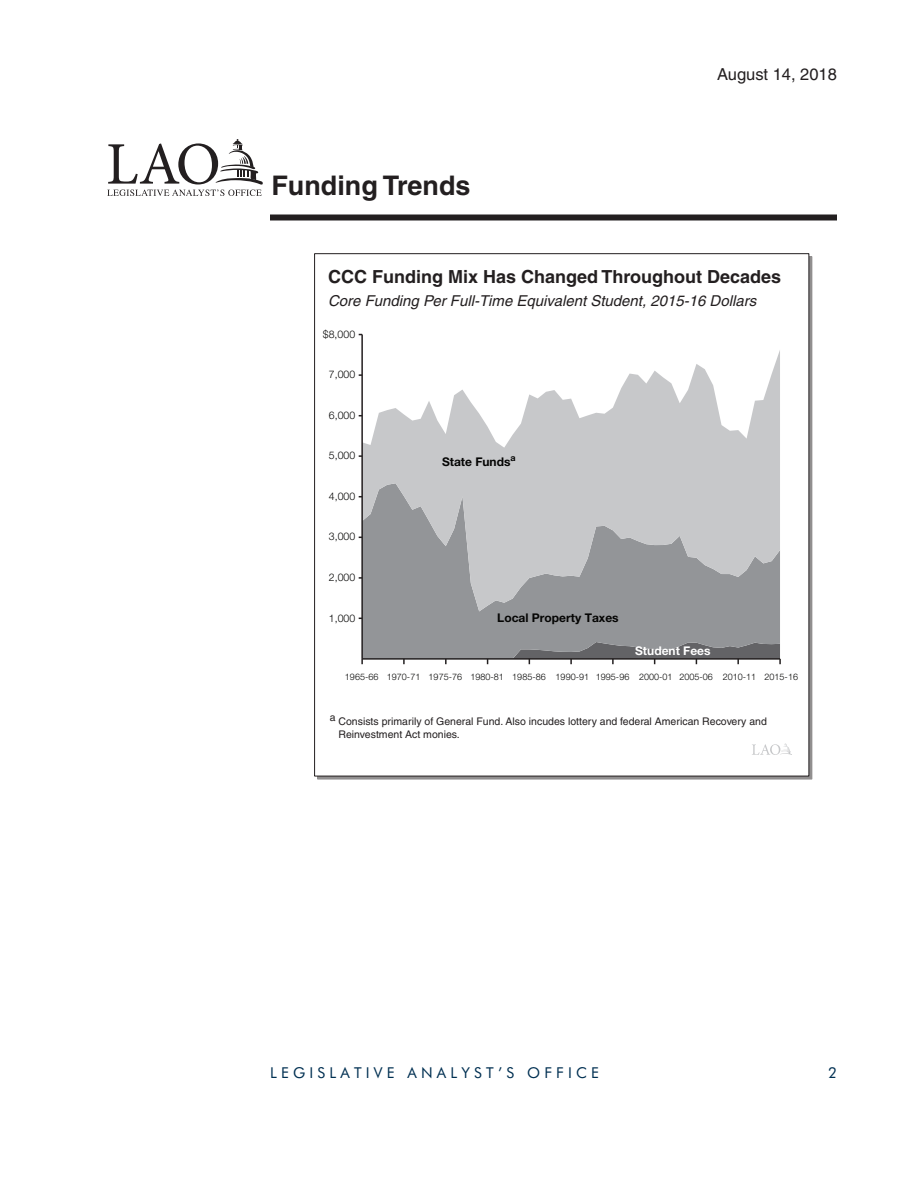
<style>
.page{position:relative;width:918px;height:1188px;background:#fff}
.page>*{position:absolute;margin:0;border:0;box-sizing:border-box;transform-origin:0 0}
.t1{font:700 27px "Helvetica";color:#231f20}
.t2{font:700 18px "Helvetica";color:#231f20}
.t3{font:16.5px "Helvetica";color:#231f20}
.t4{font:italic 15px "Helvetica";color:#231f20}
.t5{font:15px "Futura BT";letter-spacing:.28em;color:#003052}
.t6{font:700 12px "Helvetica Neue LT";color:#050504}
.t7{font:700 12px "Helvetica Neue LT";color:#fff}
.t8{font:10.5px/12.6px "Helvetica";color:#231f20}
.t9{font:300 10.5px "Helvetica Neue LT";letter-spacing:.005em;color:#050504}
.t10{font:300 9px "Helvetica Neue LT";color:#050504}
</style>
<div class="page">
<div style="left:270px;top:214px;width:567px;height:6px;background:#231f20"></div>
<svg style="left:107px;top:139px;width:156px;height:57px"></svg>
<svg style="left:752px;top:743px;width:40px;height:12px"></svg>
<div style="left:363px;top:611px;width:417px;height:31px;background:#939598"></div>
<svg style="left:363px;top:350px;width:417px;height:261px;fill:#c7c8ca"></svg>
<hr style="left:361px;top:335px;width:2px;height:324px;background:#231f20">
<svg style="left:361px;top:642px;width:420px;height:22px"></svg>
<p class="t1" style="left:272px;top:169px;width:201px">Funding Trends</p>
<h3 class="t3" style="left:717px;top:65px;width:121px">August 14, 2018</h3>
<p class="t2" style="left:328px;top:266px;width:455px">CCC Funding Mix Has Changed Throughout Decades</p>
<p class="t4" style="left:328px;top:292px;width:430px">Core Funding Per Full-Time Equivalent Student, 2015-16 Dollars</p>
<p class="t9" style="left:323px;top:328px;width:34px">$8,000</p>
<p class="t9" style="left:329px;top:368px;width:28px">7,000</p>
<p class="t9" style="left:329px;top:409px;width:28px">6,000</p>
<p class="t9" style="left:329px;top:449px;width:28px">5,000</p>
<p class="t9" style="left:329px;top:490px;width:28px">4,000</p>
<p class="t9" style="left:329px;top:530px;width:28px">3,000</p>
<p class="t9" style="left:329px;top:571px;width:28px">2,000</p>
<p class="t9" style="left:329px;top:611px;width:28px">1,000</p>
<p class="t6" style="left:442px;top:454px;width:75px">State Funds<sup>a</sup></p>
<p class="t6" style="left:497px;top:610px;width:123px">Local Property Taxes</p>
<p class="t7" style="left:635px;top:643px;width:77px">Student Fees</p>
<p class="t10" style="left:345px;top:672px;width:455px">1965-66 1970-71 1975-76 1980-81 1985-86 1990-91 1995-96 2000-01 2005-06 2010-11 2015-16</p>
<p class="t8" style="left:339px;top:715px;width:430px;text-indent:-9px">a Consists primarily of General Fund. Also incudes lottery and federal American Recovery and<br>Reinvestment Act monies.</p>
<h3 class="t5" style="left:270px;top:1064px;width:331px">LEGISLATIVE ANALYST’S OFFICE</h3>
<h3 class="t5" style="left:828px;top:1064px;width:10px">2</h3>
</div>
